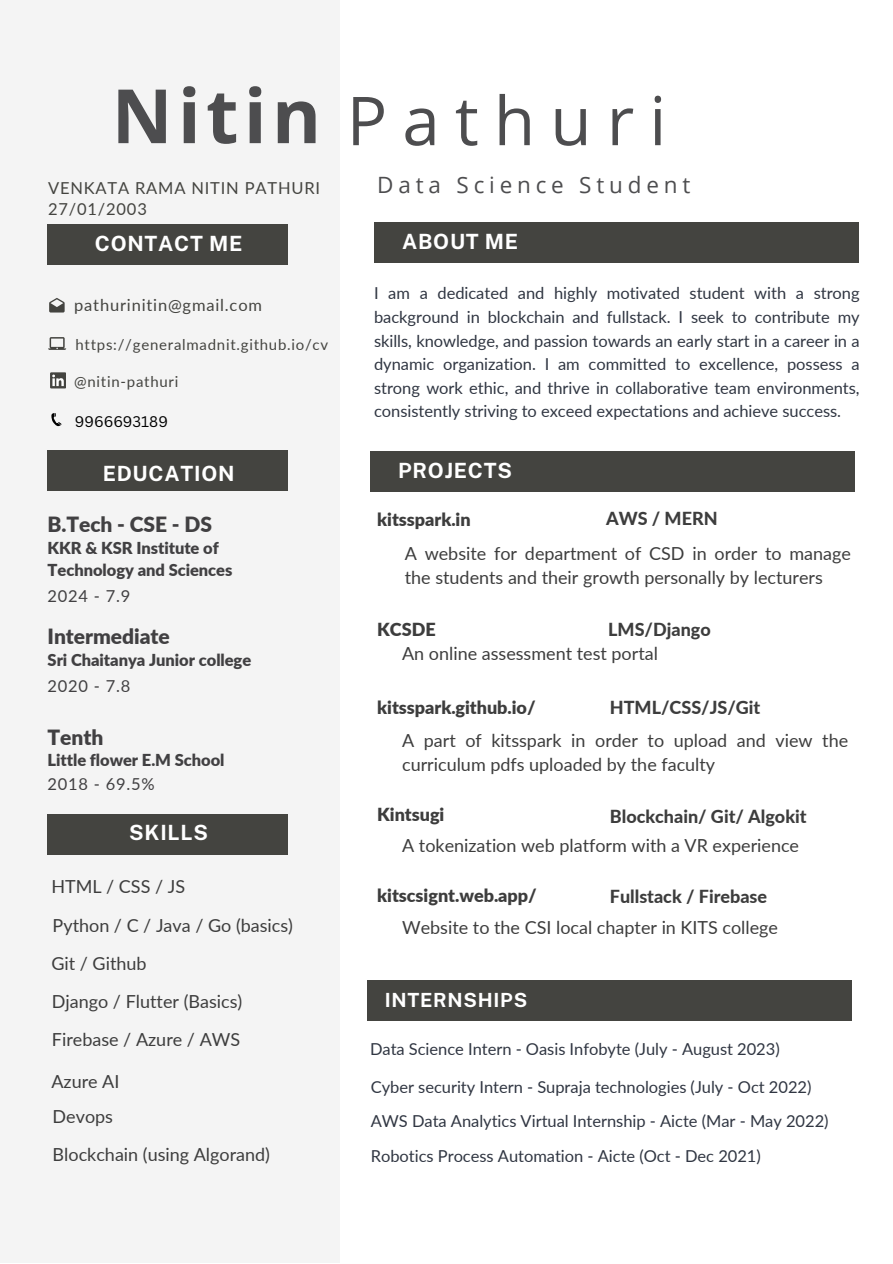
<style>
.page{position:relative;width:893px;height:1264px;background:#fff}
.page>*{position:absolute;margin:0;border:0;box-sizing:border-box;transform-origin:0 0}
.t1{font:700 75px "Open Sans";letter-spacing:.07em;color:#4d4d4f}
.t2{font:67.5px "Open Sans";letter-spacing:.225em;color:#4d4d4f}
.t3{font:22.5px "Open Sans";letter-spacing:.215em;color:#4d4d4f}
.t4{font:700 21px "Public Sans";letter-spacing:.035em;color:#fff}
.t5{font:900 21px "Lato";letter-spacing:-.005em;color:#414042}
.t6{font:700 19.5px "Public Sans";letter-spacing:.035em;color:#fff}
.t7{font:18px/24.8px "Lato";color:#3d3d3d}
.t8{font:800 18px "Lato";color:#3d3d3d}
.t9{font:900 18px "Lato";color:#3d3d3d}
.t10{font:16.5px/23.5px "Lato";color:#303642;text-align:justify}
.t11{font:900 16.5px/22.5px "Lato";letter-spacing:-.005em;color:#414042}
.t12{font:16.5px "Lato";letter-spacing:.05em;color:#444440}
.t13{font:16.5px "Lato";letter-spacing:.045em;color:#414042}
.t14{font:15px "Lato";letter-spacing:.05em;color:#444440}
.t15{font:15px "Canva Sans";color:#000}
</style>
<div class="page">
<div style="left:0;top:0;width:339px;height:1262px;background:#f4f4f4"></div>
<div style="left:48px;top:223px;width:240px;height:41px;background:#444440"></div>
<div style="left:48px;top:450px;width:240px;height:41px;background:#444440"></div>
<svg style="left:48px;top:337px;width:18px;height:13px"></svg>
<svg style="left:49px;top:298px;width:16px;height:14px"></svg>
<div style="left:50px;top:372px;width:16px;height:16px;background:#444440"></div>
<svg style="left:52px;top:374px;width:12px;height:12px"></svg>
<div style="left:48px;top:813px;width:240px;height:41px;background:#444440"></div>
<div style="left:374px;top:222px;width:484px;height:41px;background:#444440"></div>
<svg style="left:51px;top:413px;width:10px;height:13px"></svg>
<div style="left:367px;top:980px;width:485px;height:41px;background:#444440"></div>
<div style="left:370px;top:451px;width:484px;height:40px;background:#444440"></div>
<p class="t1" style="left:112px;top:63px;width:211px">Nitin</p>
<p class="t2" style="left:346px;top:73px;width:321px">Pathuri</p>
<p class="t3" style="left:377px;top:169px;width:314px">Data Science Student</p>
<p class="t12" style="left:48px;top:177px;width:273px">VENKATA RAMA NITIN PATHURI</p>
<p class="t12" style="left:48px;top:199px;width:100px">27/01/2003</p>
<p class="t4" style="left:95px;top:231px;width:149px">CONTACT ME</p>
<p class="t12" style="left:74px;top:294px;width:189px">pathurinitin@gmail.com</p>
<p class="t14" style="left:75px;top:335px;width:254px">https://generalmadnit.github.io/cv</p>
<p class="t14" style="left:74px;top:372px;width:106px">@nitin-pathuri</p>
<p class="t15" style="left:75px;top:411px;width:95px">9966693189</p>
<p class="t4" style="left:103px;top:461px;width:133px">EDUCATION</p>
<p class="t5" style="left:48px;top:511px;width:166px">B.Tech - CSE - DS</p>
<p class="t11" style="left:48px;top:536px;width:186px">KKR &amp; KSR Institute of<br>Technology and Sciences</p>
<p class="t13" style="left:48px;top:585px;width:84px">2024 - 7.9</p>
<p class="t5" style="left:48px;top:623px;width:124px">Intermediate</p>
<p class="t11" style="left:48px;top:648px;width:205px">Sri Chaitanya Junior college</p>
<p class="t13" style="left:48px;top:676px;width:84px">2020 - 7.8</p>
<p class="t5" style="left:48px;top:724px;width:57px">Tenth</p>
<p class="t11" style="left:48px;top:748px;width:178px">Little flower E.M School</p>
<p class="t13" style="left:48px;top:773px;width:109px">2018 - 69.5%</p>
<p class="t4" style="left:129px;top:819px;width:80px">SKILLS</p>
<p class="t7" style="left:51px;top:873px;width:135px">HTML / CSS / JS</p>
<p class="t7" style="left:53px;top:912px;width:242px">Python / C / Java / Go (basics)</p>
<p class="t7" style="left:51px;top:950px;width:97px">Git / Github</p>
<p class="t7" style="left:52px;top:988px;width:192px">Django / Flutter (Basics)</p>
<p class="t7" style="left:52px;top:1026px;width:190px">Firebase / Azure / AWS</p>
<p class="t7" style="left:51px;top:1068px;width:70px">Azure AI</p>
<p class="t7" style="left:53px;top:1103px;width:62px">Devops</p>
<p class="t7" style="left:53px;top:1141px;width:219px">Blockchain (using Algorand)</p>
<p class="t4" style="left:402px;top:229px;width:118px">ABOUT ME</p>
<p class="t10" style="left:374px;top:281px;width:487px">I am a dedicated and highly motivated student with a strong background in blockchain and fullstack. I seek to contribute my skills, knowledge, and passion towards an early start in a career in a dynamic organization. I am committed to excellence, possess a strong work ethic, and thrive in collaborative team environments, consistently striving to exceed expectations and achieve success.</p>
<p class="t4" style="left:398px;top:458px;width:115px">PROJECTS</p>
<p class="t9" style="left:377px;top:508px;width:95px">kitsspark.in</p>
<p class="t8" style="left:606px;top:507px;width:113px">AWS / MERN</p>
<p class="t7" style="left:405px;top:540px;width:447px">A website for department of CSD in order to manage the students and their growth personally by lecturers</p>
<p class="t9" style="left:377px;top:618px;width:60px">KCSDE</p>
<p class="t8" style="left:608px;top:618px;width:104px">LMS/Django</p>
<p class="t7" style="left:402px;top:640px;width:257px">An online assessment test portal</p>
<p class="t9" style="left:377px;top:696px;width:160px">kitsspark.github.io/</p>
<p class="t8" style="left:609px;top:696px;width:152px">HTML/CSS/JS/Git</p>
<p class="t7" style="left:402px;top:727px;width:447px">A part of kitsspark in order to upload and view the curriculum pdfs uploaded by the faculty</p>
<p class="t9" style="left:377px;top:802px;width:69px">Kintsugi</p>
<p class="t8" style="left:609px;top:805px;width:198px">Blockchain/ Git/ Algokit</p>
<p class="t7" style="left:402px;top:833px;width:398px">A tokenization web platform with a VR experience</p>
<p class="t9" style="left:377px;top:883px;width:161px">kitscsignt.web.app/</p>
<p class="t8" style="left:609px;top:885px;width:159px">Fullstack / Firebase</p>
<p class="t7" style="left:402px;top:915px;width:377px">Website to the CSI local chapter in KITS college</p>
<p class="t6" style="left:385px;top:988px;width:144px">INTERNSHIPS</p>
<p class="t10" style="left:370px;top:1037px;width:411px">Data Science Intern - Oasis Infobyte (July - August 2023)</p>
<p class="t10" style="left:371px;top:1075px;width:442px">Cyber security Intern - Supraja technologies (July - Oct 2022)</p>
<p class="t10" style="left:371px;top:1108px;width:459px">AWS Data Analytics Virtual Internship - Aicte (Mar - May 2022)</p>
<p class="t10" style="left:371px;top:1144px;width:391px">Robotics Process Automation - Aicte (Oct - Dec 2021)</p>
</div>
